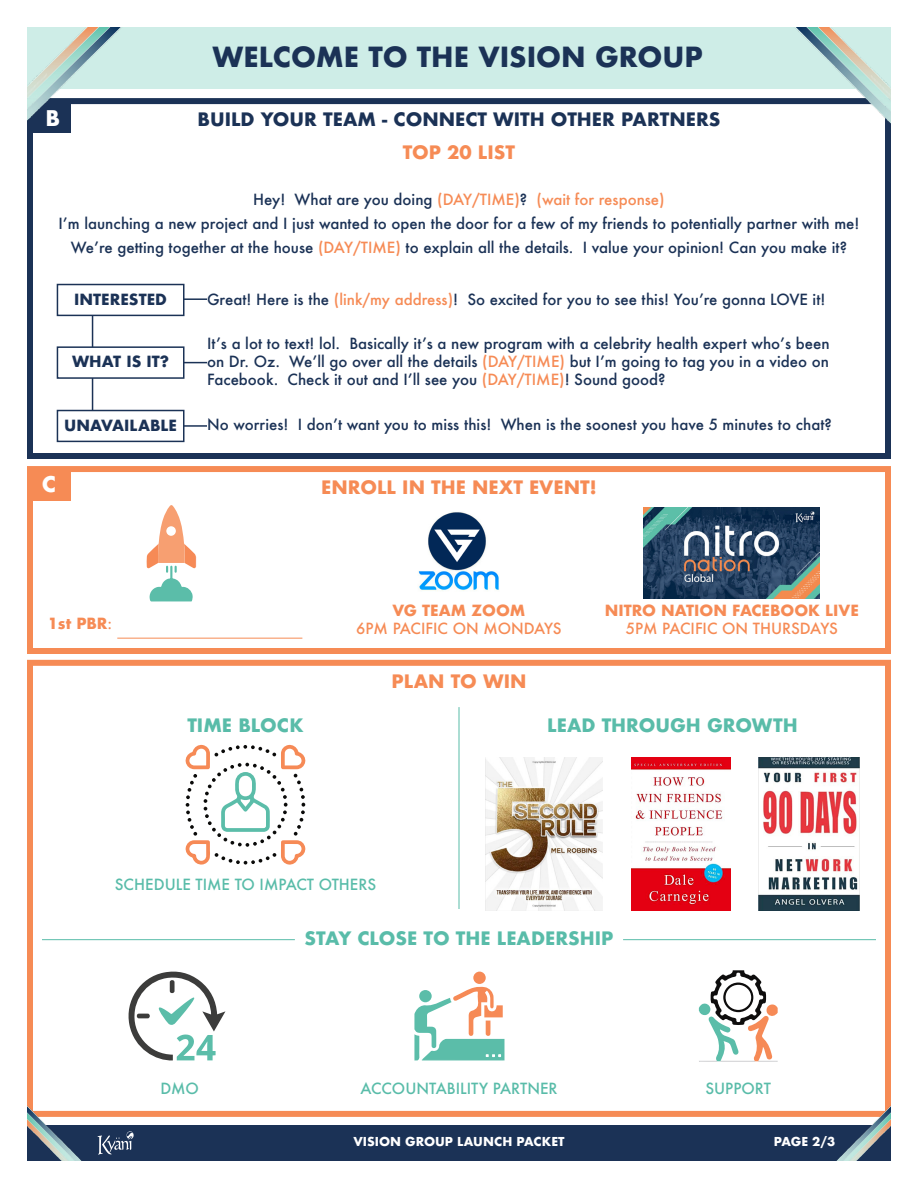
<style>
.page{position:relative;width:918px;height:1188px;background:#fff}
.page>*{position:absolute;margin:0;border:0;box-sizing:border-box;transform-origin:0 0}
.t1{font:700 27px "Futura";color:#1b3256}
.t2{font:700 21px "Futura";color:#fff}
.t3{font:700 18px "Futura";color:#59bca9}
.t4{font:700 18px "Futura";color:#f68b55}
.t5{font:700 18px "Futura";color:#1b3256}
.t6{font:500 15px/18px "Futura";color:#1b3256;text-align:center}
.t7{font:500 15px "Futura";color:#f68b55}
.t8{font:500 15px "Futura";color:#59bca9}
.t9{font:700 15px "Futura";color:#f68b55}
.t10{font:700 15px "Futura";color:#1b3256}
.t11{font:700 12px "Futura";color:#fff}
.s1{color:#1b3256}
.s2{color:#f68b55}
.s3{font-weight:500}
</style>
<div class="page">
<div style="left:33px;top:104px;width:38px;height:29px;background:#1b3256"></div>
<div style="left:27px;top:98px;width:864px;height:361px;border:6px solid #1b3256"></div>
<hr style="left:92px;top:291px;width:1px;height:131px;background:#1b3256">
<hr style="left:173px;top:298px;width:34px;height:2px;background:#1b3256">
<hr style="left:173px;top:362px;width:34px;height:1px;background:#1b3256">
<hr style="left:173px;top:425px;width:34px;height:2px;background:#1b3256">
<div style="left:57px;top:284px;width:127px;height:32px;background:#fff;border:2px solid #1b3256"></div>
<div style="left:57px;top:346px;width:127px;height:33px;background:#fff;border:2px solid #1b3256"></div>
<div style="left:57px;top:410px;width:127px;height:32px;background:#fff;border:2px solid #1b3256"></div>
<div style="left:27px;top:27px;width:864px;height:61px;background:#ceede7"></div>
<img style="left:27px;top:27px;width:124px;height:96px">
<img style="left:764px;top:27px;width:127px;height:98px">
<div style="left:27px;top:660px;width:864px;height:457px;border:6px solid #f68b55"></div>
<div style="left:27px;top:1125px;width:864px;height:36px;background:#1b3256"></div>
<img style="left:27px;top:1089px;width:56px;height:72px">
<img style="left:835px;top:1089px;width:56px;height:72px">
<svg style="left:98px;top:1131px;width:36px;height:24px"></svg>
<div style="left:27px;top:466px;width:864px;height:188px;border:6px solid #f68b55"></div>
<img style="left:418px;top:570px;width:81px;height:21px">
<img style="left:428px;top:512px;width:59px;height:59px">
<img style="left:644px;top:508px;width:176px;height:91px">
<img style="left:486px;top:757px;width:117px;height:153px">
<img style="left:631px;top:757px;width:99px;height:153px">
<img style="left:759px;top:757px;width:100px;height:153px">
<hr style="left:459px;top:707px;width:1px;height:202px;background:#59bca9">
<hr style="left:42px;top:939px;width:253px;height:1px;background:#59bca9">
<hr style="left:623px;top:939px;width:253px;height:1px;background:#59bca9">
<svg style="left:128px;top:971px;width:97px;height:90px"></svg>
<div style="left:473px;top:972px;width:13px;height:12px;background:#f68a56;border-radius:50%"></div>
<svg style="left:414px;top:987px;width:90px;height:74px"></svg>
<svg style="left:699px;top:970px;width:79px;height:92px"></svg>
<svg style="left:185px;top:744px;width:121px;height:121px"></svg>
<svg style="left:147px;top:505px;width:50px;height:97px"></svg>
<hr style="left:117px;top:638px;width:185px;height:1px;background:#f68b55">
<div style="left:33px;top:472px;width:38px;height:29px;background:#f68b55"></div>
<p class="t1" style="left:212px;top:38px;width:492px">WELCOME TO THE VISION GROUP</p>
<p class="t2" style="left:45px;top:103px;width:16px">B</p>
<p class="t5" style="left:198px;top:106px;width:524px">BUILD YOUR TEAM - CONNECT WITH OTHER PARTNERS</p>
<p class="t4" style="left:403px;top:139px;width:114px">TOP 20 LIST</p>
<p class="t7" style="left:253px;top:189px;width:413px"><span class="s1">Hey! What are you doing</span> (DAY/TIME)<span class="s1">?</span> (wait for response)</p>
<p class="t6" style="left:59px;top:211px;width:802px;line-height:24px">I’m launching a new project and I just wanted to open the door for a few of my friends to potentially partner with me!<br>We’re getting together at the house <span class="s2">(DAY/TIME)</span> to explain all the details. I value your opinion! Can you make it?</p>
<p class="t6" style="left:207px;top:290px;width:620px">Great! Here is the <span class="s2">(link/my address)</span>! So excited for you to see this! You’re gonna LOVE it!</p>
<p class="t10" style="left:74px;top:288px;width:94px">INTERESTED</p>
<p class="t10" style="left:72px;top:351px;width:99px">WHAT IS IT?</p>
<p class="t10" style="left:64px;top:414px;width:114px">UNAVAILABLE</p>
<p class="t2" style="left:42px;top:469px;width:16px">C</p>
<p class="t6" style="left:207px;top:335px;width:624px;text-align:justify">It’s a lot to text! lol. Basically it’s a new program with a celebrity health expert who’s been on Dr. Oz. We’ll go over all the details <span class="s2">(DAY/TIME)</span> but I’m going to tag you in a video on Facebook. Check it out and I’ll see you <span class="s2">(DAY/TIME)</span>! Sound good?</p>
<p class="t6" style="left:207px;top:415px;width:626px">No worries! I don’t want you to miss this! When is the soonest you have 5 minutes to chat?</p>
<p class="t4" style="left:321px;top:474px;width:277px">ENROLL IN THE NEXT EVENT!</p>
<p class="t9" style="left:48px;top:612px;width:66px">1st PBR<span class="s3">:</span></p>
<p class="t9" style="left:393px;top:600px;width:134px">VG TEAM ZOOM</p>
<p class="t7" style="left:356px;top:619px;width:207px">6PM PACIFIC ON MONDAYS</p>
<p class="t4" style="left:392px;top:668px;width:136px">PLAN TO WIN</p>
<p class="t9" style="left:605px;top:600px;width:256px">NITRO NATION FACEBOOK LIVE</p>
<p class="t7" style="left:626px;top:619px;width:214px">5PM PACIFIC ON THURSDAYS</p>
<p class="t3" style="left:187px;top:712px;width:118px">TIME BLOCK</p>
<p class="t3" style="left:547px;top:712px;width:252px">LEAD THROUGH GROWTH</p>
<p class="t8" style="left:115px;top:874px;width:263px">SCHEDULE TIME TO IMPACT OTHERS</p>
<p class="t3" style="left:305px;top:926px;width:310px">STAY CLOSE TO THE LEADERSHIP</p>
<p class="t8" style="left:160px;top:1078px;width:40px">DMO</p>
<p class="t8" style="left:360px;top:1078px;width:199px">ACCOUNTABILITY PARTNER</p>
<p class="t8" style="left:705px;top:1078px;width:67px">SUPPORT</p>
<p class="t11" style="left:353px;top:1133px;width:213px">VISION GROUP LAUNCH PACKET</p>
<p class="t11" style="left:774px;top:1133px;width:63px">PAGE 2/3</p>
</div>
